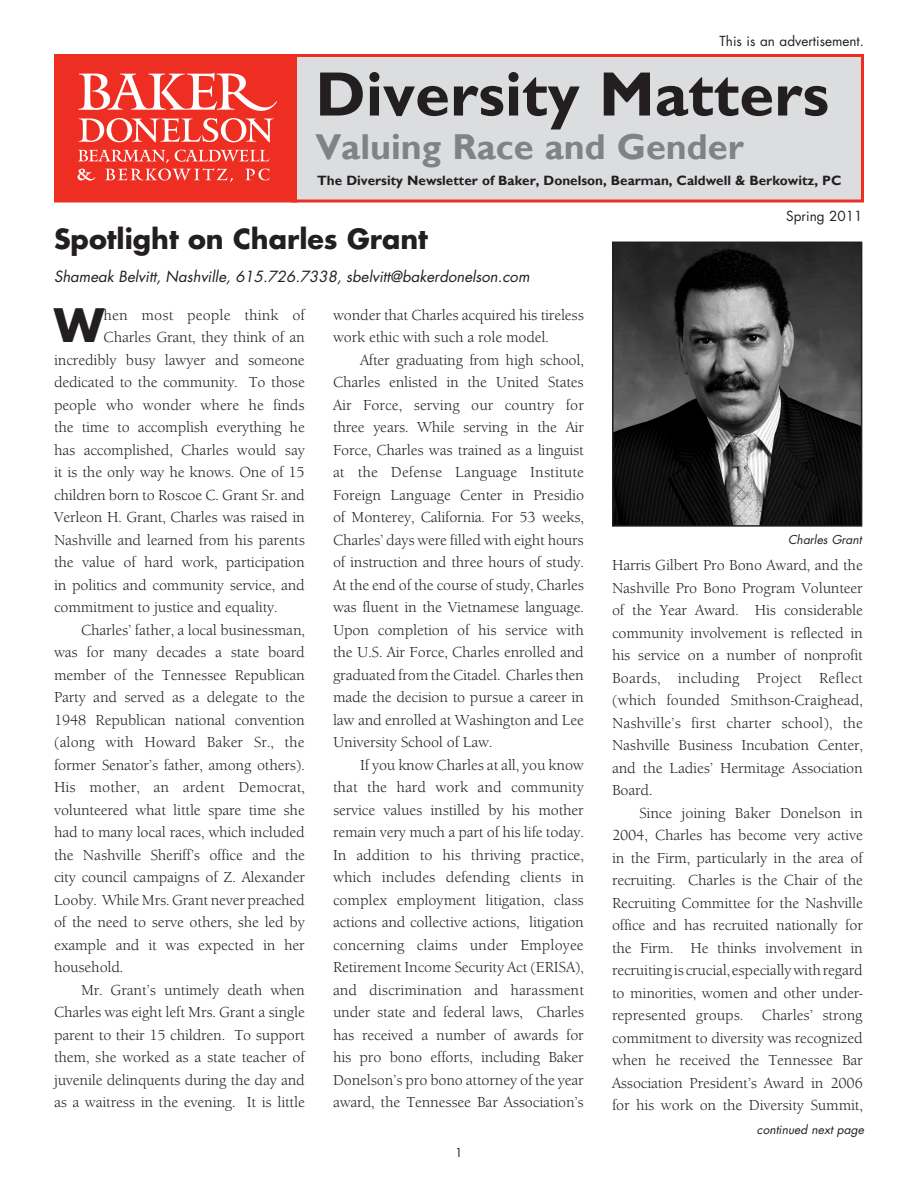
<style>
.page{position:relative;width:918px;height:1188px;background:#fff}
.page>*{position:absolute;margin:0;border:0;box-sizing:border-box;transform-origin:0 0}
.t1{font:700 63px "Gill Sans";color:#231f20}
.t2{font:700 44.85px "Futura";color:#231f20}
.t3{font:700 36px "Gill Sans";color:#808285}
.t4{font:700 27px "Futura";color:#231f20}
.t5{font:15px/22.5px "Berkeley Old ITC";letter-spacing:-.01em;color:#231f20;text-align:justify}
.t6{font:italic 15px "Futura";color:#231f20}
.t7{font:15px "Berkeley Old ITC";letter-spacing:.01em;color:#231f20}
.t8{font:700 13.5px "Gill Sans";color:#231f20}
.t9{font:13.5px "Futura";color:#231f20}
.t10{font:italic 12px "Futura";color:#231f20}
.t11{font:12px "Futura";color:#231f20}
</style>
<div class="page">
<div style="left:291px;top:54px;width:573px;height:148px;background:#dcdddf;border:3px solid #ee2e22"></div>
<div style="left:56px;top:56px;width:240px;height:145px;background:#ee2e22"></div>
<svg style="left:78px;top:73px;width:786px;height:38px"></svg>
<svg style="left:78px;top:118px;width:196px;height:24px"></svg>
<svg style="left:78px;top:150px;width:192px;height:32px"></svg>
<div style="left:54px;top:54px;width:243px;height:149px;border:3px solid #ee2e22"></div>
<img style="left:615px;top:245px;width:244px;height:279px">
<div style="left:612px;top:242px;width:250px;height:285px;border:2px solid #231f20"></div>
<p class="t9" style="left:720px;top:33px;width:146px">This is an advertisement.</p>
<p class="t1" style="left:315px;top:56px;width:515px">Diversity Matters</p>
<p class="t3" style="left:315px;top:125px;width:430px">Valuing Race and Gender</p>
<p class="t8" style="left:317px;top:172px;width:526px">The Diversity Newsletter of Baker, Donelson, Bearman, Caldwell &amp; Berkowitz, PC</p>
<p class="t9" style="left:786px;top:208px;width:78px">Spring 2011</p>
<p class="t4" style="left:54px;top:221px;width:376px">Spotlight on Charles Grant</p>
<p class="t6" style="left:54px;top:266px;width:477px">Shameak Belvitt, Nashville, 615.726.7338, sbelvitt@bakerdonelson.com</p>
<p class="t2" style="left:54px;top:296px;width:52px">W</p>
<p class="t7" style="left:104px;top:306px;width:203px">hen most people think of</p>
<p class="t5" style="left:104px;top:326px;width:203px">Charles Grant, they think of an</p>
<p class="t5" style="left:54px;top:349px;width:252px">incredibly busy lawyer and someone</p>
<p class="t5" style="left:54px;top:371px;width:252px">dedicated to the community. To those</p>
<p class="t5" style="left:54px;top:394px;width:252px">people who wonder where he finds</p>
<p class="t5" style="left:54px;top:416px;width:252px">the time to accomplish everything he</p>
<p class="t5" style="left:54px;top:439px;width:252px">has accomplished, Charles would say</p>
<p class="t5" style="left:54px;top:461px;width:252px">it is the only way he knows. One of 15</p>
<p class="t5" style="left:54px;top:484px;width:252px">children born to Roscoe C. Grant Sr. and</p>
<p class="t5" style="left:54px;top:506px;width:252px">Verleon H. Grant, Charles was raised in</p>
<p class="t5" style="left:54px;top:529px;width:252px">Nashville and learned from his parents</p>
<p class="t5" style="left:54px;top:551px;width:252px">the value of hard work, participation</p>
<p class="t5" style="left:54px;top:574px;width:252px">in politics and community service, and</p>
<p class="t5" style="left:54px;top:596px;width:225px">commitment to justice and equality.</p>
<p class="t5" style="left:54px;top:619px;width:252px;text-indent:27px">Charles’ father, a local businessman, was for many decades a state board member of the Tennessee Republican Party and served as a delegate to the 1948 Republican national convention (along with Howard Baker Sr., the former Senator’s father, among others).<br>His mother, an ardent Democrat, volunteered what little spare time she had to many local races, which included the Nashville Sheriff’s office and the city council campaigns of Z. Alexander Looby. While Mrs. Grant never preached of the need to serve others, she led by example and it was expected in her household.</p>
<p class="t5" style="left:54px;top:979px;width:252px;text-indent:27px">Mr. Grant’s untimely death when Charles was eight left Mrs. Grant a single parent to their 15 children. To support them, she worked as a state teacher of juvenile delinquents during the day and as a waitress in the evening. It is little</p>
<p class="t5" style="left:333px;top:304px;width:252px">wonder that Charles acquired his tireless work ethic with such a role model.</p>
<p class="t5" style="left:333px;top:349px;width:253px;text-indent:27px">After graduating from high school, Charles enlisted in the United States Air Force, serving our country for three years. While serving in the Air Force, Charles was trained as a linguist at the Defense Language Institute Foreign Language Center in Presidio of Monterey, California. For 53 weeks, Charles’ days were filled with eight hours of instruction and three hours of study.<br>At the end of the course of study, Charles was fluent in the Vietnamese language.<br>Upon completion of his service with the U.S. Air Force, Charles enrolled and graduated from the Citadel. Charles then made the decision to pursue a career in law and enrolled at Washington and Lee University School of Law.</p>
<p class="t5" style="left:333px;top:754px;width:253px;text-indent:27px">If you know Charles at all, you know that the hard work and community service values instilled by his mother remain very much a part of his life today.<br>In addition to his thriving practice, which includes defending clients in complex employment litigation, class actions and collective actions, litigation concerning claims under Employee Retirement Income Security Act (ERISA), and discrimination and harassment under state and federal laws, Charles has received a number of awards for his pro bono efforts, including Baker Donelson’s pro bono attorney of the year award, the Tennessee Bar Association’s</p>
<p class="t11" style="left:455px;top:1145px;width:9px">1</p>
<p class="t10" style="left:788px;top:532px;width:75px">Charles Grant</p>
<p class="t5" style="left:612px;top:554px;width:252px">Harris Gilbert Pro Bono Award, and the Nashville Pro Bono Program Volunteer of the Year Award. His considerable community involvement is reflected in his service on a number of nonprofit Boards, including Project Reflect (which founded Smithson-Craighead, Nashville’s first charter school), the Nashville Business Incubation Center, and the Ladies’ Hermitage Association Board.</p>
<p class="t5" style="left:612px;top:802px;width:252px;text-indent:27px">Since joining Baker Donelson in 2004, Charles has become very active in the Firm, particularly in the area of recruiting. Charles is the Chair of the Recruiting Committee for the Nashville office and has recruited nationally for the Firm. He thinks involvement in recruiting is crucial, especially with regard to minorities, women and other under&shy;represented groups. Charles’ strong commitment to diversity was recognized when he received the Tennessee Bar Association President’s Award in 2006 for his work on the Diversity Summit,</p>
<p class="t10" style="left:757px;top:1122px;width:109px">continued next page</p>
</div>
